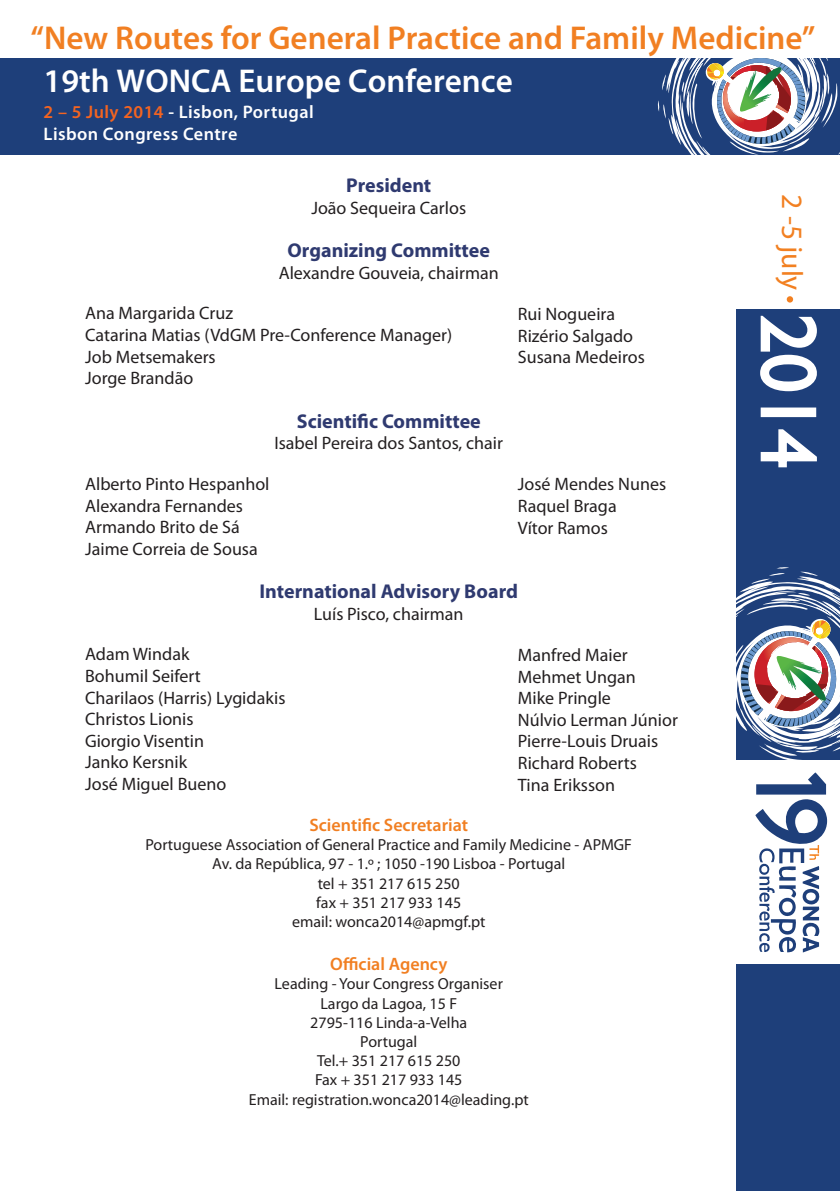
<style>
.page{position:relative;width:840px;height:1191px;background:#fff}
.page>*{position:absolute;margin:0;border:0;box-sizing:border-box;transform-origin:0 0}
.t1{font:600 33px/42.6px "Myriad Pro";color:#f17f22}
.t2{font:29.6px "Myriad Pro";color:#f28021}
.t3{font:700 20px "Myriad Pro";color:#2f3a70}
.t4{font:600 18.2px/22.8px "Myriad Pro";letter-spacing:.025em;color:#fff}
.t5{font:18px "Myriad Pro";color:#231f20}
.t6{font:600 18px "Myriad Pro";color:#f17f22}
.t7{font:16px "Myriad Pro";color:#231f20}
.s1{color:#fff}
.s2{color:#f36421}
</style>
<div class="page">
<div style="left:736px;top:309px;width:103px;height:882px;background:#1e3f7a"></div>
<svg style="left:736px;top:567px;width:103px;height:393px"></svg>
<svg style="left:760px;top:315px;width:57px;height:77px"></svg>
<div style="left:761px;top:408px;width:53px;height:8px;background:#fff"></div>
<div style="left:760px;top:407px;width:55px;height:10px;border:2px solid #fff"></div>
<svg style="left:760px;top:429px;width:57px;height:39px"></svg>
<svg style="left:786px;top:296px;width:6px;height:6px"></svg>
<div style="left:0;top:58px;width:839px;height:96px;background:#1e3f7a"></div>
<svg style="left:657px;top:58px;width:182px;height:96px"></svg>
<p class="t1" style="left:44px;top:16px;width:772px;text-indent:-13px">“New Routes for General Practice and Family Medicine”<br><span class="s1">19th WONCA Europe Conference</span></p>
<p class="t4" style="left:44px;top:100px;width:271px"><span class="s2">2 – 5 July 2014</span> - Lisbon, Portugal<br>Lisbon Congress Centre</p>
<p class="t3" style="left:346px;top:172px;width:87px">President</p>
<p class="t5" style="left:311px;top:197px;width:156px">João Sequeira Carlos</p>
<p class="t3" style="left:287px;top:237px;width:204px">Organizing Committee</p>
<p class="t5" style="left:278px;top:261px;width:221px">Alexandre Gouveia, chairman</p>
<p class="t5" style="left:85px;top:302px;width:149px">Ana Margarida Cruz</p>
<p class="t5" style="left:85px;top:324px;width:368px">Catarina Matias (VdGM Pre-Conference Manager)</p>
<p class="t5" style="left:85px;top:345px;width:132px">Job Metsemakers</p>
<p class="t5" style="left:85px;top:367px;width:110px">Jorge Brandão</p>
<p class="t3" style="left:296px;top:408px;width:185px">Scientific Committee</p>
<p class="t5" style="left:274px;top:432px;width:230px">Isabel Pereira dos Santos, chair</p>
<p class="t5" style="left:85px;top:473px;width:186px">Alberto Pinto Hespanhol</p>
<p class="t5" style="left:85px;top:494px;width:159px">Alexandra Fernandes</p>
<p class="t5" style="left:85px;top:516px;width:156px">Armando Brito de Sá</p>
<p class="t5" style="left:85px;top:537px;width:174px">Jaime Correia de Sousa</p>
<p class="t3" style="left:259px;top:578px;width:260px">International Advisory Board</p>
<p class="t5" style="left:314px;top:602px;width:151px">Luís Pisco, chairman</p>
<p class="t5" style="left:85px;top:643px;width:106px">Adam Windak</p>
<p class="t5" style="left:85px;top:665px;width:117px">Bohumil Seifert</p>
<p class="t5" style="left:85px;top:686px;width:202px">Charilaos (Harris) Lygidakis</p>
<p class="t5" style="left:85px;top:708px;width:110px">Christos Lionis</p>
<p class="t5" style="left:85px;top:729px;width:120px">Giorgio Visentin</p>
<p class="t5" style="left:85px;top:751px;width:103px">Janko Kersnik</p>
<p class="t5" style="left:85px;top:773px;width:143px">José Miguel Bueno</p>
<p class="t6" style="left:309px;top:813px;width:160px">Scientific Secretariat</p>
<p class="t7" style="left:145px;top:835px;width:488px">Portuguese Association of General Practice and Family Medicine - APMGF</p>
<p class="t7" style="left:212px;top:854px;width:354px">Av. da República, 97 - 1.º ; 1050 -190 Lisboa - Portugal</p>
<p class="t7" style="left:317px;top:873px;width:143px">tel + 351 217 615 250</p>
<p class="t7" style="left:316px;top:892px;width:146px">fax + 351 217 933 145</p>
<p class="t7" style="left:292px;top:911px;width:195px">email: wonca2014@apmgf.pt</p>
<p class="t6" style="left:330px;top:952px;width:119px">Official Agency</p>
<p class="t7" style="left:274px;top:974px;width:230px">Leading - Your Congress Organiser</p>
<p class="t7" style="left:320px;top:993px;width:138px">Largo da Lagoa, 15 F</p>
<p class="t7" style="left:310px;top:1012px;width:158px">2795-116 Linda-a-Velha</p>
<p class="t7" style="left:360px;top:1031px;width:59px">Portugal</p>
<p class="t7" style="left:317px;top:1051px;width:145px">Tel.+ 351 217 615 250</p>
<p class="t7" style="left:315px;top:1070px;width:149px">Fax + 351 217 933 145</p>
<p class="t7" style="left:249px;top:1089px;width:281px">Email: registration.wonca2014@leading.pt</p>
<p class="t5" style="left:517px;top:303px;width:99px">Rui Nogueira</p>
<p class="t5" style="left:517px;top:324px;width:117px">Rizério Salgado</p>
<p class="t5" style="left:517px;top:346px;width:128px">Susana Medeiros</p>
<p class="t5" style="left:517px;top:473px;width:150px">José Mendes Nunes</p>
<p class="t5" style="left:517px;top:495px;width:100px">Raquel Braga</p>
<p class="t5" style="left:517px;top:516px;width:92px">Vítor Ramos</p>
<p class="t5" style="left:517px;top:644px;width:111px">Manfred Maier</p>
<p class="t5" style="left:517px;top:665px;width:119px">Mehmet Ungan</p>
<p class="t5" style="left:517px;top:687px;width:94px">Mike Pringle</p>
<p class="t5" style="left:517px;top:708px;width:161px">Núlvio Lerman Júnior</p>
<p class="t5" style="left:517px;top:730px;width:142px">Pierre-Louis Druais</p>
<p class="t5" style="left:517px;top:752px;width:120px">Richard Roberts</p>
<p class="t5" style="left:517px;top:773px;width:99px">Tina Eriksson</p>
<p class="t2" style="left:809px;top:194px;width:98px;rotate:90deg">2 -5 july</p>
</div>
